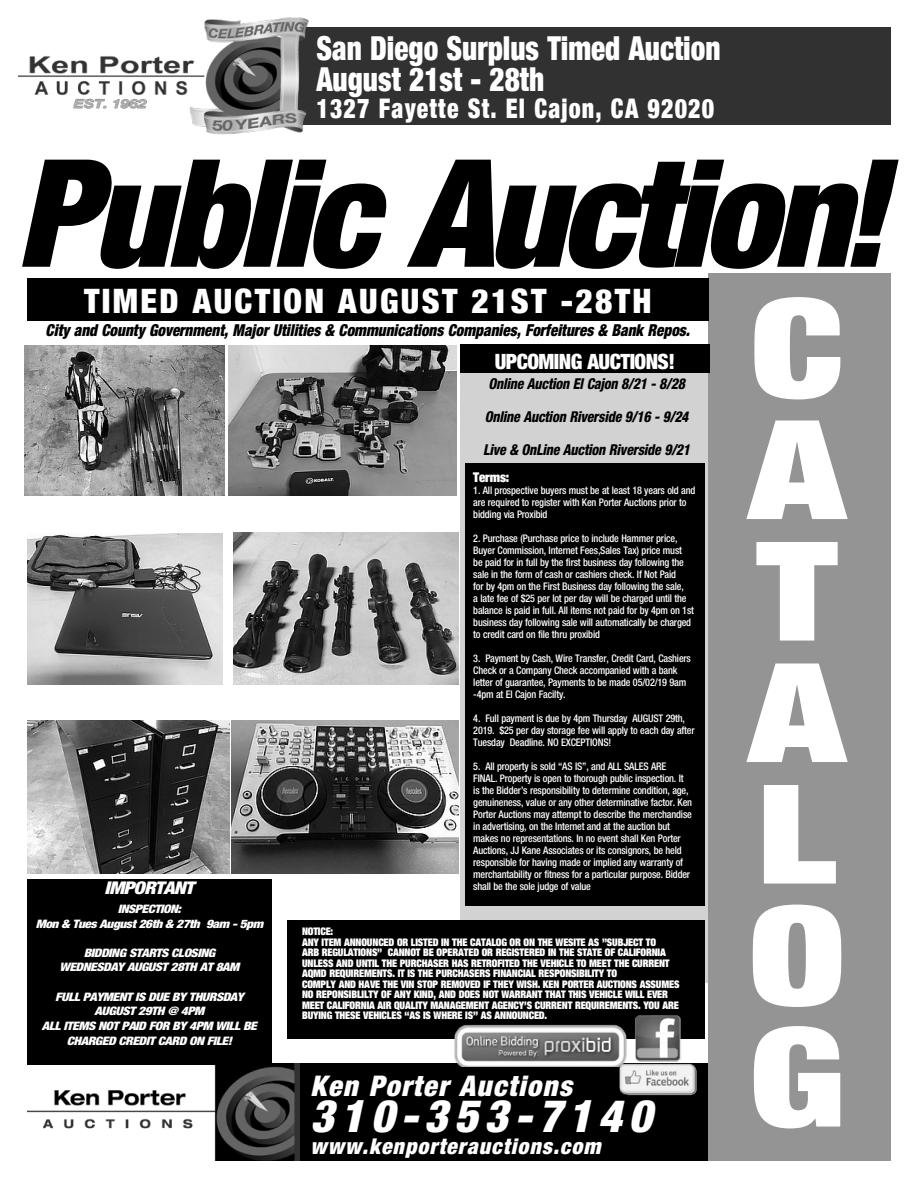
<style>
.page{position:relative;width:918px;height:1188px;background:#fff}
.page>*{position:absolute;margin:0;border:0;box-sizing:border-box;transform-origin:0 0}
.t1{font:italic 900 condensed 150px "Helvetica Neue";letter-spacing:-.035em;color:#000}
.t2{font:900 expanded 138px "Helvetica Neue";color:#fff;scale:1.25 1}
.t3{font:italic 900 condensed 45px "Helvetica Neue";letter-spacing:.15em;color:#fff}
.t4{font:900 condensed 33.6px "Helvetica Neue";letter-spacing:.07em;color:#fff}
.t5{font:900 condensed 33px "Helvetica Neue";color:#fff;scale:.88 1}
.t6{font:italic 900 condensed 28.5px "Helvetica Neue";letter-spacing:.05em;color:#fff}
.t7{font:900 condensed 27px "Helvetica Neue";letter-spacing:.05em;color:#fff;scale:.88 1}
.t8{font:italic 900 condensed 21.9px "Helvetica Neue";letter-spacing:.05em;color:#fff}
.t9{font:900 condensed 21px "Helvetica Neue";letter-spacing:-.025em;color:#fff}
.t10{font:italic 900 condensed 17.55px "Helvetica Neue";letter-spacing:-.035em;color:#fff;scale:1.14 1}
.t11{font:italic 900 condensed 16.5px "Helvetica Neue";color:#000;scale:.92 1}
.t12{font:italic 800 condensed 15px "Helvetica Neue";letter-spacing:-.015em;color:#000;scale:.92 1}
.t13{font:900 expanded 13.5px "Helvetica Neue";letter-spacing:-.015em;color:#fff}
.t14{font:italic 900 condensed 11.7px/14.5px "Helvetica Neue";letter-spacing:-.035em;color:#fff;text-align:center;scale:1.14 1}
.t15{font:500 condensed 10.5px/12px "Helvetica Neue";letter-spacing:-.015em;color:#fff}
.t16{font:900 expanded 10.5px/10.5px "Helvetica Neue";letter-spacing:-.015em;color:#fff}
</style>
<div class="page">
<div style="left:460px;top:372px;width:250px;height:611px;background:#d2d2d2"></div>
<div style="left:310px;top:27px;width:581px;height:98px;background:#313131"></div>
<img style="left:27px;top:1063px;width:273px;height:98px">
<div style="left:300px;top:1063px;width:423px;height:98px;background:#000"></div>
<div style="left:709px;top:274px;width:182px;height:887px;background:#949494"></div>
<div style="left:27px;top:278px;width:682px;height:43px;background:#000"></div>
<div style="left:460px;top:344px;width:250px;height:28px;background:#000"></div>
<img style="left:24px;top:345px;width:201px;height:151px">
<img style="left:229px;top:346px;width:227px;height:150px">
<img style="left:27px;top:533px;width:196px;height:152px">
<img style="left:234px;top:532px;width:225px;height:153px">
<img style="left:27px;top:721px;width:202px;height:152px">
<img style="left:232px;top:721px;width:227px;height:152px">
<img style="left:17px;top:17px;width:293px;height:118px">
<div style="left:27px;top:879px;width:245px;height:186px;background:#000"></div>
<div style="left:466px;top:463px;width:239px;height:443px;background:#000"></div>
<div style="left:287px;top:920px;width:418px;height:119px;background:#000"></div>
<img style="left:619px;top:1015px;width:78px;height:80px">
<img style="left:454px;top:1023px;width:177px;height:44px">
<p class="t5" style="left:316px;top:21px;width:461px">San Diego Surplus Timed Auction</p>
<p class="t5" style="left:316px;top:52px;width:260px">August 21st - 28th</p>
<p class="t7" style="left:316px;top:86px;width:454px">1327 Fayette St. El Cajon, CA 92020</p>
<p class="t1" style="left:16px;top:121px;width:871px">Public Auction!</p>
<p class="t4" style="left:84px;top:273px;width:569px">TIMED AUCTION AUGUST 21ST -28TH</p>
<p class="t11" style="left:46px;top:320px;width:702px">City and County Government, Major Utilities &amp; Communications Companies, Forfeitures &amp; Bank Repos.</p>
<p class="t9" style="left:495px;top:345px;width:182px">UPCOMING AUCTIONS!</p>
<p class="t10" style="left:105px;top:877px;width:80px">IMPORTANT</p>
<p class="t14" style="left:118px;top:901px;width:57px">INSPECTION:</p>
<p class="t14" style="left:36px;top:916px;width:201px">Mon &amp; Tues August 26th &amp; 27th 9am - 5pm</p>
<p class="t14" style="left:84px;top:945px;width:117px">BIDDING STARTS CLOSING</p>
<p class="t14" style="left:60px;top:960px;width:159px">WEDNESDAY AUGUST 28TH AT 8AM</p>
<p class="t14" style="left:55px;top:989px;width:167px">FULL PAYMENT IS DUE BY THURSDAY</p>
<p class="t14" style="left:95px;top:1004px;width:98px">AUGUST 29TH @ 4PM</p>
<p class="t14" style="left:42px;top:1018px;width:190px">ALL ITEMS NOT PAID FOR BY 4PM WILL BE<br>CHARGED CREDIT CARD ON FILE!</p>
<p class="t12" style="left:488px;top:374px;width:215px">Online Auction El Cajon 8/21 - 8/28</p>
<p class="t12" style="left:485px;top:407px;width:223px">Online Auction Riverside 9/16 - 9/24</p>
<p class="t12" style="left:483px;top:440px;width:226px">Live &amp; OnLine Auction Riverside 9/21</p>
<p class="t13" style="left:473px;top:469px;width:38px">Terms:</p>
<p class="t15" style="left:473px;top:484px;width:224px">1. All prospective buyers must be at least 18 years old and are required to register with Ken Porter Auctions prior to bidding via Proxibid</p>
<p class="t15" style="left:473px;top:532px;width:222px">2. Purchase (Purchase price to include Hammer price, Buyer Commission, Internet Fees,Sales Tax) price must be paid for in full by the first business day following the sale in the form of cash or cashiers check. If Not Paid<br>for by 4pm on the First Business day following the sale,<br>a late fee of $25 per lot per day will be charged until the balance is paid in full. All items not paid for by 4pm on 1st business day following sale will automatically be charged to credit card on file thru proxibid</p>
<p class="t15" style="left:473px;top:652px;width:219px">3. Payment by Cash, Wire Transfer, Credit Card, Cashiers Check or a Company Check accompanied with a bank letter of guarantee, Payments to be made 05/02/19 9am -4pm at El Cajon Facilty.</p>
<p class="t15" style="left:473px;top:712px;width:223px">4. Full payment is due by 4pm Thursday AUGUST 29th,<br>2019. $25 per day storage fee will apply to each day after<br>Tuesday Deadline. NO EXCEPTIONS!</p>
<p class="t15" style="left:473px;top:760px;width:220px">5. All property is sold “AS IS”, and ALL SALES ARE FINAL. Property is open to thorough public inspection. It is the Bidder’s responsibility to determine condition, age, genuineness, value or any other determinative factor. Ken Porter Auctions may attempt to describe the merchandise in advertising, on the Internet and at the auction but makes no representations. In no event shall Ken Porter Auctions, JJ Kane Associates or its consignors, be held responsible for having made or implied any warranty of merchantability or fitness for a particular purpose. Bidder shall be the sole judge of value</p>
<p class="t16" style="left:302px;top:926px;width:33px">NOTICE:</p>
<p class="t16" style="left:302px;top:936px;width:369px">ANY ITEM ANNOUNCED OR LISTED IN THE CATALOG OR ON THE WESITE AS ”SUBJECT TO ARB REGULATIONS” CANNOT BE OPERATED OR REGISTERED IN THE STATE OF CALIFORNIA UNLESS AND UNTIL THE PURCHASER HAS RETROFITED THE VEHICLE TO MEET THE CURRENT AQMD REQUIREMENTS. IT IS THE PURCHASERS FINANCIAL RESPONSIBILITY TO</p>
<p class="t16" style="left:302px;top:978px;width:379px">COMPLY AND HAVE THE VIN STOP REMOVED IF THEY WISH. KEN PORTER AUCTIONS ASSUMES NO REPONSIBLILTY OF ANY KIND, AND DOES NOT WARRANT THAT THIS VEHICLE WILL EVER MEET CALIFORNIA AIR QUALITY MANAGEMENT AGENCY’S CURRENT REQUIREMENTS. YOU ARE BUYING THESE VEHICLES “AS IS WHERE IS” AS ANNOUNCED.</p>
<p class="t6" style="left:310px;top:1068px;width:263px">Ken Porter Auctions</p>
<p class="t3" style="left:310px;top:1089px;width:343px">310-353-7140</p>
<p class="t8" style="left:310px;top:1132px;width:292px">www.kenporterauctions.com</p>
<p class="t2" style="left:751px;top:260px;width:75px">C</p>
<p class="t2" style="left:748px;top:382px;width:81px">A</p>
<p class="t2" style="left:757px;top:503px;width:65px">T</p>
<p class="t2" style="left:748px;top:625px;width:81px">A</p>
<p class="t2" style="left:757px;top:746px;width:65px">L</p>
<p class="t2" style="left:749px;top:868px;width:78px">O</p>
<p class="t2" style="left:749px;top:989px;width:78px">G</p>
</div>
